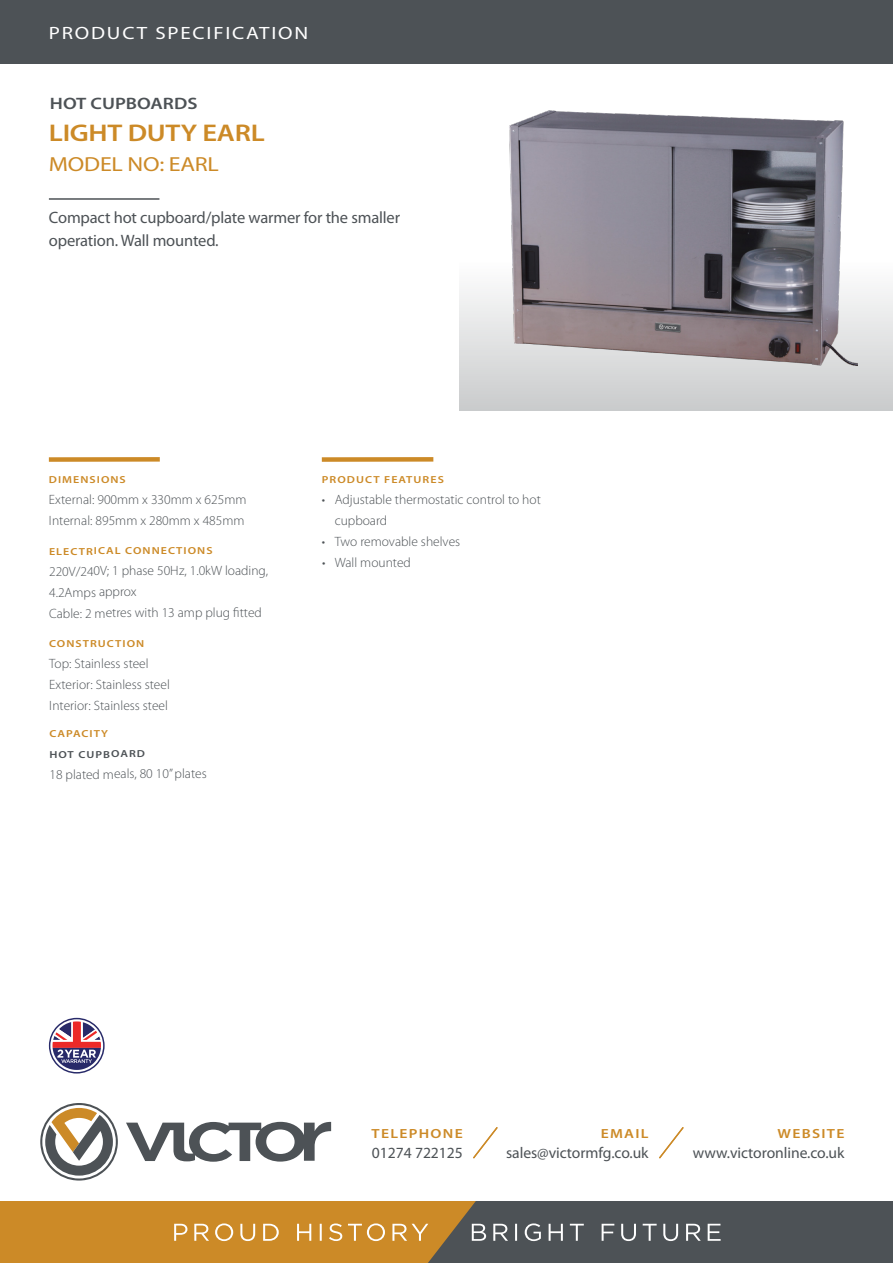
<style>
.page{position:relative;width:893px;height:1263px;background:#fff}
.page>*{position:absolute;margin:0;border:0;box-sizing:border-box;transform-origin:0 0}
.t1{font:600 24.15px "Myriad Pro";letter-spacing:-.01em;color:#cc8a27;scale:1.18 1}
.t2{font:20.4px "Myriad Pro";letter-spacing:-.01em;color:#cc8a27;scale:1.18 1}
.t3{font:17.85px "Myriad Pro";letter-spacing:.085em;color:#fff;scale:1.18 1}
.t4{font:600 16.65px "Myriad Pro";color:#4d5256;scale:1.18 1}
.t5{font:16.5px/22.5px "Myriad Pro";letter-spacing:-.01em;color:#4d5256}
.t6{font:15.6px "Myriad Pro";letter-spacing:-.005em;color:#4d5256}
.t7{font:300 13.5px/21px "Myriad Pro";color:#4d5256}
.t8{font:600 13.2px "Myriad Pro";letter-spacing:.085em;color:#cc8a27;scale:1.18 1}
.t9{font:600 10.2px "Myriad Pro";letter-spacing:.085em;color:#cc8a27;scale:1.18 1}
.t10{font:600 10.2px/21px "Myriad Pro";letter-spacing:.085em;color:#4d5256;scale:1.18 1}
.s1{color:#cc8a27}
</style>
<div class="page">
<div style="left:395px;top:1201px;width:498px;height:62px;background:#4d5256"></div>
<svg style="left:0;top:1201px;width:721px;height:62px"></svg>
<svg style="left:473px;top:1127px;width:24px;height:31px"></svg>
<svg style="left:659px;top:1127px;width:24px;height:31px"></svg>
<svg style="left:40px;top:1103px;width:78px;height:77px"></svg>
<svg style="left:126px;top:1121px;width:205px;height:41px"></svg>
<div style="left:0;top:0;width:893px;height:63px;background:#4d5256"></div>
<hr style="left:49px;top:198px;width:110px;height:2px;background:#4d5256">
<div style="left:459px;top:237px;width:434px;height:173px;background:linear-gradient(to bottom,#fff,#cacccd)"></div>
<div style="left:49px;top:457px;width:111px;height:5px;background:#cc8a27"></div>
<div style="left:322px;top:457px;width:111px;height:5px;background:#cc8a27"></div>
<img style="left:495px;top:110px;width:362px;height:269px">
<svg style="left:49px;top:1018px;width:56px;height:55px"></svg>
<p class="t3" style="left:49px;top:24px;width:221px">PRODUCT SPECIFICATION</p>
<p class="t4" style="left:50px;top:95px;width:127px">HOT CUPBOARDS</p>
<p class="t1" style="left:49px;top:119px;width:184px">LIGHT DUTY EARL</p>
<p class="t2" style="left:49px;top:153px;width:146px">MODEL NO: EARL</p>
<p class="t5" style="left:49px;top:207px;width:353px">Compact hot cupboard/plate warmer for the smaller operation. Wall mounted.</p>
<p class="t9" style="left:49px;top:474px;width:67px">DIMENSIONS</p>
<p class="t7" style="left:49px;top:489px;width:199px">External: 900mm x 330mm x 625mm<br>Internal: 895mm x 280mm x 485mm</p>
<p class="t9" style="left:49px;top:545px;width:140px">ELECTRICAL CONNECTIONS</p>
<p class="t7" style="left:49px;top:561px;width:221px">220V/240V; 1 phase 50Hz, 1.0kW loading,<br>4.2Amps approx<br>Cable: 2 metres with 13 amp plug fitted</p>
<p class="t9" style="left:49px;top:638px;width:82px">CONSTRUCTION</p>
<p class="t7" style="left:49px;top:653px;width:122px">Top: Stainless steel<br>Exterior: Stainless steel<br>Interior: Stainless steel</p>
<p class="t10" style="left:49px;top:723px;width:83px"><span class="s1">CAPACITY<br></span>HOT CUPBOARD</p>
<p class="t7" style="left:49px;top:764px;width:159px">18 plated meals, 80 10” plates</p>
<p class="t9" style="left:322px;top:474px;width:105px">PRODUCT FEATURES</p>
<p class="t7" style="left:335px;top:489px;width:208px;text-indent:-13px">• Adjustable thermostatic control to hot cupboard</p>
<p class="t7" style="left:322px;top:531px;width:140px">• Two removable shelves</p>
<p class="t7" style="left:322px;top:552px;width:90px">• Wall mounted</p>
<p class="t8" style="left:371px;top:1126px;width:79px">TELEPHONE</p>
<p class="t6" style="left:372px;top:1144px;width:92px">01274 722125</p>
<p class="t8" style="left:601px;top:1126px;width:42px">EMAIL</p>
<p class="t6" style="left:506px;top:1144px;width:144px">sales@victormfg.co.uk</p>
<p class="t8" style="left:777px;top:1126px;width:58px">WEBSITE</p>
<p class="t6" style="left:693px;top:1144px;width:153px">www.victoronline.co.uk</p>
</div>
